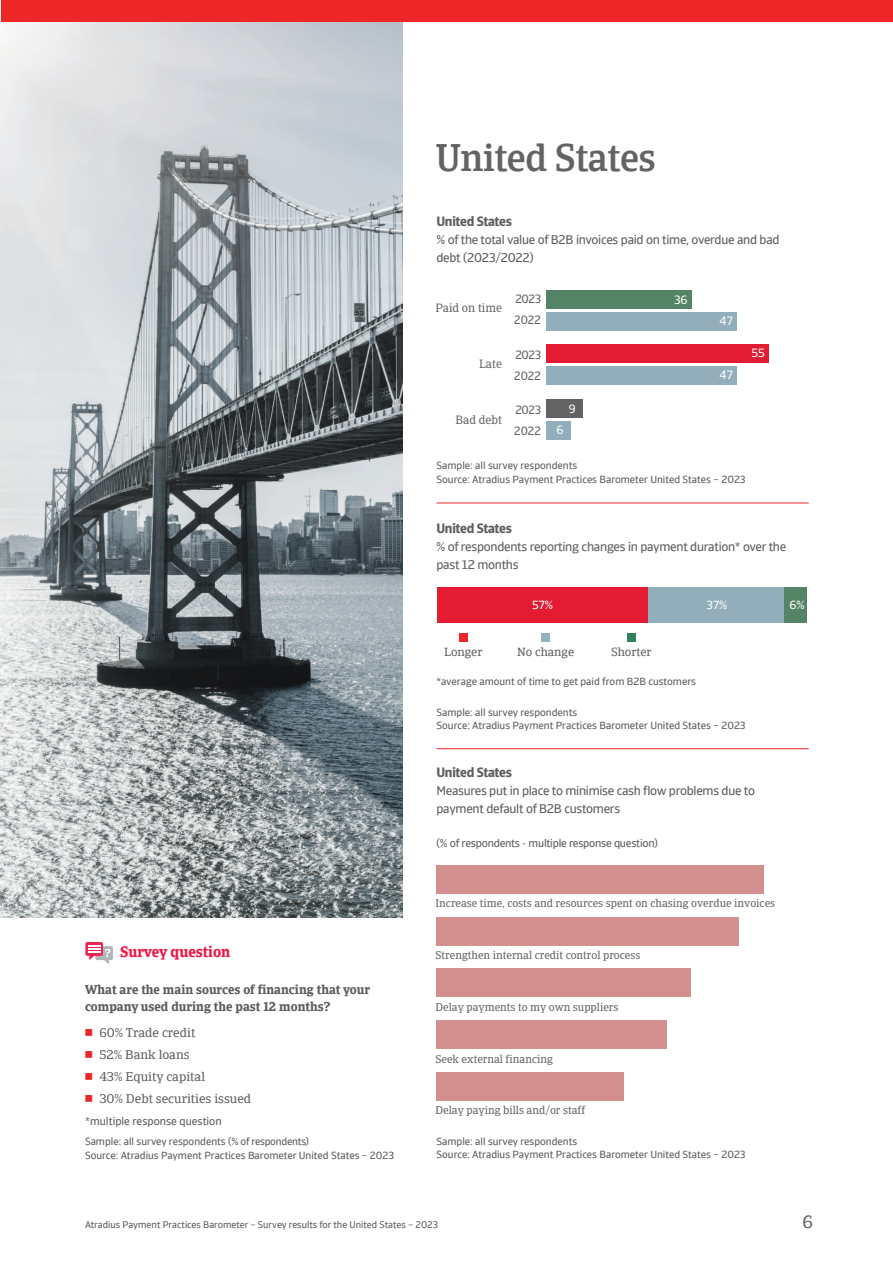
<style>
.page{position:relative;width:893px;height:1263px;background:#fff}
.page>*{position:absolute;margin:0;border:0;box-sizing:border-box;transform-origin:0 0}
.t1{font:500 37.5px "Catalana";letter-spacing:-.01em;color:#636366}
.t2{font:18px "Catalana";color:#5d5e60}
.t3{font:700 15px "Catalana";color:#ed1845}
.t4{font:700 13.5px "Catalana Sans";letter-spacing:-.02em;color:#5d5e60}
.t5{font:12.75px/18px "Catalana Sans";letter-spacing:-.02em;color:#5d5e60}
.t6{font:700 12.75px/16.5px "Catalana";color:#5d5e60}
.t7{font:12.75px/22px "Catalana";color:#5d5e60}
.t8{font:12px/21px "Catalana Sans";letter-spacing:-.015em;color:#636366}
.t9{font:12px "Catalana";color:#636366}
.t10{font:12px "Catalana";color:#5d5e60}
.t11{font:12px "Catalana Sans";color:#fff}
.t12{font:11.25px "Catalana";color:#636366}
.t13{font:11.25px "Catalana Sans";letter-spacing:-.02em;color:#5d5e60}
.t14{font:11.25px "Catalana Sans";color:#5d5e60}
.t15{font:10.5px/13.5px "Catalana Sans";color:#5d5e60}
.t16{font:9.75px "Catalana Sans";color:#5d5e60}
</style>
<div class="page">
<div style="left:784px;top:587px;width:22px;height:35px;background:#548465"></div>
<div style="left:648px;top:587px;width:136px;height:35px;background:#92aebb"></div>
<div style="left:437px;top:587px;width:211px;height:35px;background:#e31c33"></div>
<img style="left:0;top:21px;width:403px;height:896px">
<div style="left:1px;top:0;width:892px;height:21px;background:#ee2628"></div>
<div style="left:546px;top:290px;width:146px;height:19px;background:#548465"></div>
<div style="left:546px;top:312px;width:190px;height:19px;background:#92aebb"></div>
<div style="left:546px;top:344px;width:223px;height:19px;background:#e31c33"></div>
<div style="left:546px;top:366px;width:190px;height:18px;background:#92aebb"></div>
<div style="left:546px;top:399px;width:36px;height:19px;background:#636366"></div>
<div style="left:546px;top:421px;width:24px;height:19px;background:#92aebb"></div>
<hr style="left:436px;top:503px;width:373px;height:1px;background:#ee2628">
<hr style="left:436px;top:748px;width:373px;height:1px;background:#ee2628">
<div style="left:436px;top:865px;width:327px;height:29px;background:#d3908f"></div>
<div style="left:436px;top:917px;width:303px;height:28px;background:#d3908f"></div>
<div style="left:436px;top:968px;width:254px;height:29px;background:#d3908f"></div>
<div style="left:436px;top:1020px;width:230px;height:29px;background:#d3908f"></div>
<div style="left:436px;top:1071px;width:188px;height:29px;background:#d3908f"></div>
<svg style="left:85px;top:942px;width:28px;height:22px"></svg>
<div style="left:459px;top:634px;width:8px;height:8px;background:#ee2628"></div>
<div style="left:627px;top:634px;width:9px;height:8px;background:#34825b"></div>
<div style="left:542px;top:634px;width:8px;height:8px;background:#92b4c2"></div>
<h1 class="t1" style="left:435px;top:133px;width:222px">United States</h1>
<p class="t4" style="left:436px;top:216px;width:77px">United States</p>
<p class="t5" style="left:436px;top:231px;width:345px">% of the total value of B2B invoices paid on time, overdue and bad debt (2023/2022)</p>
<p class="t9" style="left:435px;top:301px;width:68px">Paid on time</p>
<p class="t8" style="left:514px;top:288px;width:28px">2023<br>2022</p>
<p class="t11" style="left:674px;top:293px;width:15px">36</p>
<p class="t9" style="left:479px;top:357px;width:24px">Late</p>
<p class="t8" style="left:514px;top:344px;width:28px">2023<br>2022</p>
<p class="t9" style="left:456px;top:412px;width:48px">Bad debt</p>
<p class="t8" style="left:514px;top:400px;width:28px">2023<br>2022</p>
<p class="t11" style="left:569px;top:401px;width:8px">9</p>
<p class="t11" style="left:556px;top:422px;width:8px">6</p>
<p class="t11" style="left:720px;top:314px;width:15px">47</p>
<p class="t11" style="left:720px;top:367px;width:15px">47</p>
<p class="t11" style="left:751px;top:346px;width:15px">55</p>
<p class="t15" style="left:436px;top:459px;width:311px">Sample: all survey respondents<br>Source: Atradius Payment Practices Barometer United States – 2023</p>
<p class="t4" style="left:436px;top:523px;width:77px">United States</p>
<p class="t5" style="left:436px;top:537px;width:351px">% of respondents reporting changes in payment duration* over the past 12 months</p>
<p class="t11" style="left:532px;top:597px;width:23px">57%</p>
<p class="t11" style="left:706px;top:597px;width:22px">37%</p>
<p class="t11" style="left:789px;top:597px;width:17px">6%</p>
<p class="t10" style="left:444px;top:644px;width:40px">Longer</p>
<p class="t10" style="left:517px;top:644px;width:58px">No change</p>
<p class="t10" style="left:611px;top:644px;width:42px">Shorter</p>
<p class="t15" style="left:436px;top:675px;width:261px">*average amount of time to get paid from B2B customers</p>
<p class="t15" style="left:436px;top:705px;width:311px">Sample: all survey respondents<br>Source: Atradius Payment Practices Barometer United States – 2023</p>
<p class="t4" style="left:436px;top:767px;width:77px">United States</p>
<p class="t5" style="left:436px;top:781px;width:320px">Measures put in place to minimise cash flow problems due to payment default of B2B customers</p>
<p class="t13" style="left:436px;top:836px;width:223px">(% of respondents - multiple response question)</p>
<h3 class="t3" style="left:120px;top:942px;width:112px">Survey question</h3>
<p class="t6" style="left:85px;top:982px;width:287px">What are the main sources of financing that your company used during the past 12 months?</p>
<p class="t7" style="left:99px;top:1022px;width:153px">60% Trade credit<br>52% Bank loans<br>43% Equity capital<br>30% Debt securities issued</p>
<p class="t15" style="left:85px;top:1135px;width:311px">Sample: all survey respondents (% of respondents)<br>Source: Atradius Payment Practices Barometer United States – 2023</p>
<p class="t14" style="left:85px;top:1114px;width:138px">*multiple response question</p>
<p class="t12" style="left:435px;top:897px;width:341px">Increase time, costs and resources spent on chasing overdue invoices</p>
<p class="t12" style="left:435px;top:948px;width:206px">Strengthen internal credit control process</p>
<p class="t12" style="left:435px;top:1000px;width:185px">Delay payments to my own suppliers</p>
<p class="t12" style="left:435px;top:1052px;width:119px">Seek external financing</p>
<p class="t12" style="left:435px;top:1104px;width:151px">Delay paying bills and/or staff</p>
<p class="t15" style="left:436px;top:1134px;width:311px">Sample: all survey respondents<br>Source: Atradius Payment Practices Barometer United States – 2023</p>
<p class="t16" style="left:85px;top:1218px;width:355px">Atradius Payment Practices Barometer – Survey results for the United States – 2023</p>
<h2 class="t2" style="left:803px;top:1210px;width:12px">6</h2>
</div>
